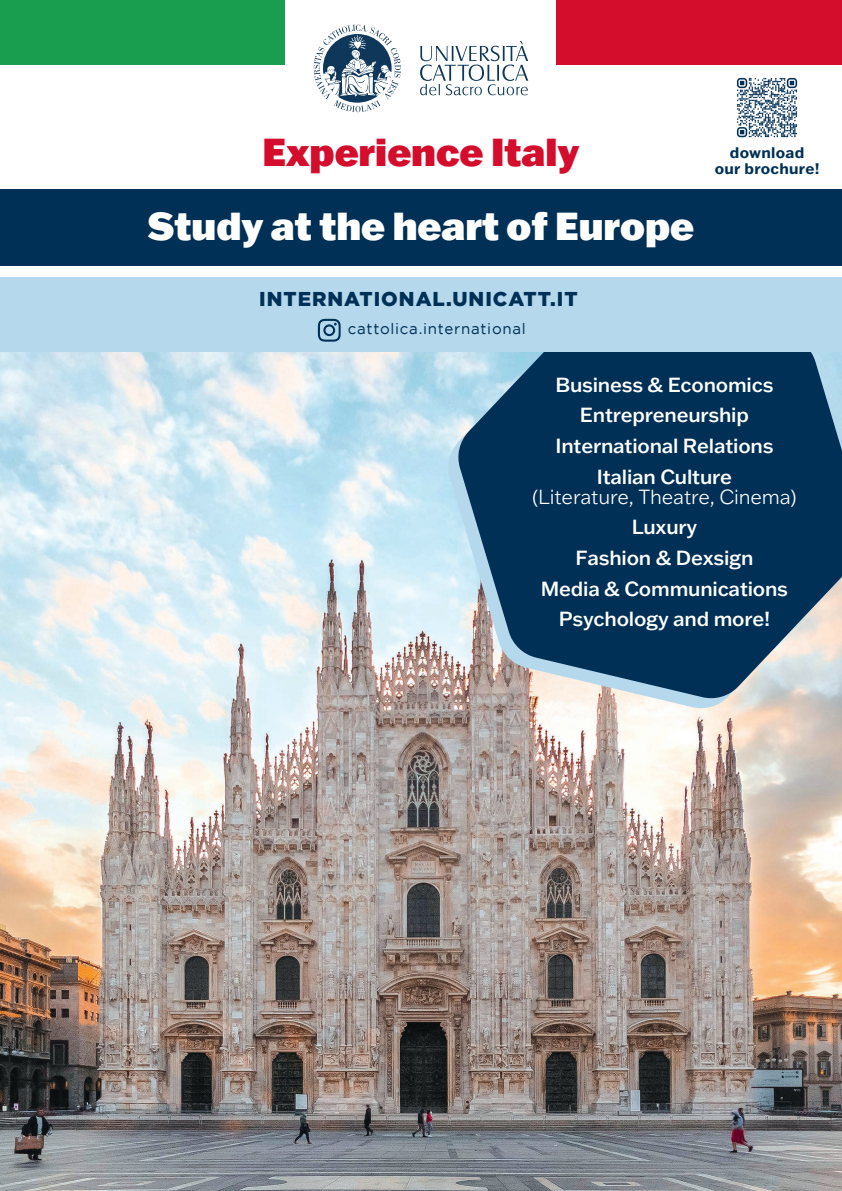
<style>
.page{position:relative;width:842px;height:1191px;background:#fff}
.page>*{position:absolute;margin:0;border:0;box-sizing:border-box;transform-origin:0 0}
.t1{font:900 38.2px "Franklin Gothic ATF";color:#fff}
.t2{font:900 38.2px "Franklin Gothic ATF";color:#d30d2b}
.t3{font:900 20.1px "Gotham";letter-spacing:.05em;color:#003056}
.t4{font:500 20px/30.6px "Franklin Gothic ATF";letter-spacing:-.01em;color:#fff;text-align:center}
.t5{font:300 20px "Franklin Gothic ATF";letter-spacing:-.01em;color:#fff}
.t6{font:15px "Gotham";letter-spacing:.05em;color:#003056}
.t7{font:700 15px "Franklin Gothic ATF";letter-spacing:.02em;color:#003056}
</style>
<div class="page">
<img style="left:0;top:351px;width:842px;height:840px">
<svg style="left:446px;top:351px;width:396px;height:359px;background:#d0d6d8"></svg>
<svg style="left:456px;top:351px;width:386px;height:349px;background:#285170"></svg>
<img style="left:736px;top:77px;width:62px;height:61px">
<div style="left:0;top:0;width:285px;height:65px;background:#189e4e"></div>
<div style="left:557px;top:0;width:285px;height:65px;background:#d30d2b"></div>
<svg style="left:420px;top:41px;width:108px;height:54px"></svg>
<svg style="left:314px;top:25px;width:87px;height:87px"></svg>
<div style="left:0;top:189px;width:842px;height:76px;background:#003056"></div>
<div style="left:0;top:277px;width:842px;height:74px;background:#b6d8ec"></div>
<svg style="left:318px;top:319px;width:23px;height:23px"></svg>
<h1 class="t2" style="left:262px;top:126px;width:318px">Experience Italy</h1>
<h1 class="t1" style="left:148px;top:200px;width:548px">Study at the heart of Europe</h1>
<p class="t3" style="left:259px;top:285px;width:320px">INTERNATIONAL.UNICATT.IT</p>
<p class="t6" style="left:348px;top:321px;width:180px">cattolica.international</p>
<p class="t7" style="left:730px;top:142px;width:76px">download</p>
<p class="t7" style="left:715px;top:158px;width:106px">our brochure!</p>
<p class="t4" style="left:555px;top:369px;width:220px">Business &amp; Economics<br>Entrepreneurship<br>International Relations<br>Italian Culture</p>
<p class="t5" style="left:532px;top:483px;width:266px">(Literature, Theatre, Cinema)</p>
<p class="t4" style="left:541px;top:511px;width:249px">Luxury<br>Fashion &amp; Dexsign<br>Media &amp; Communications<br>Psychology and more!</p>
</div>
